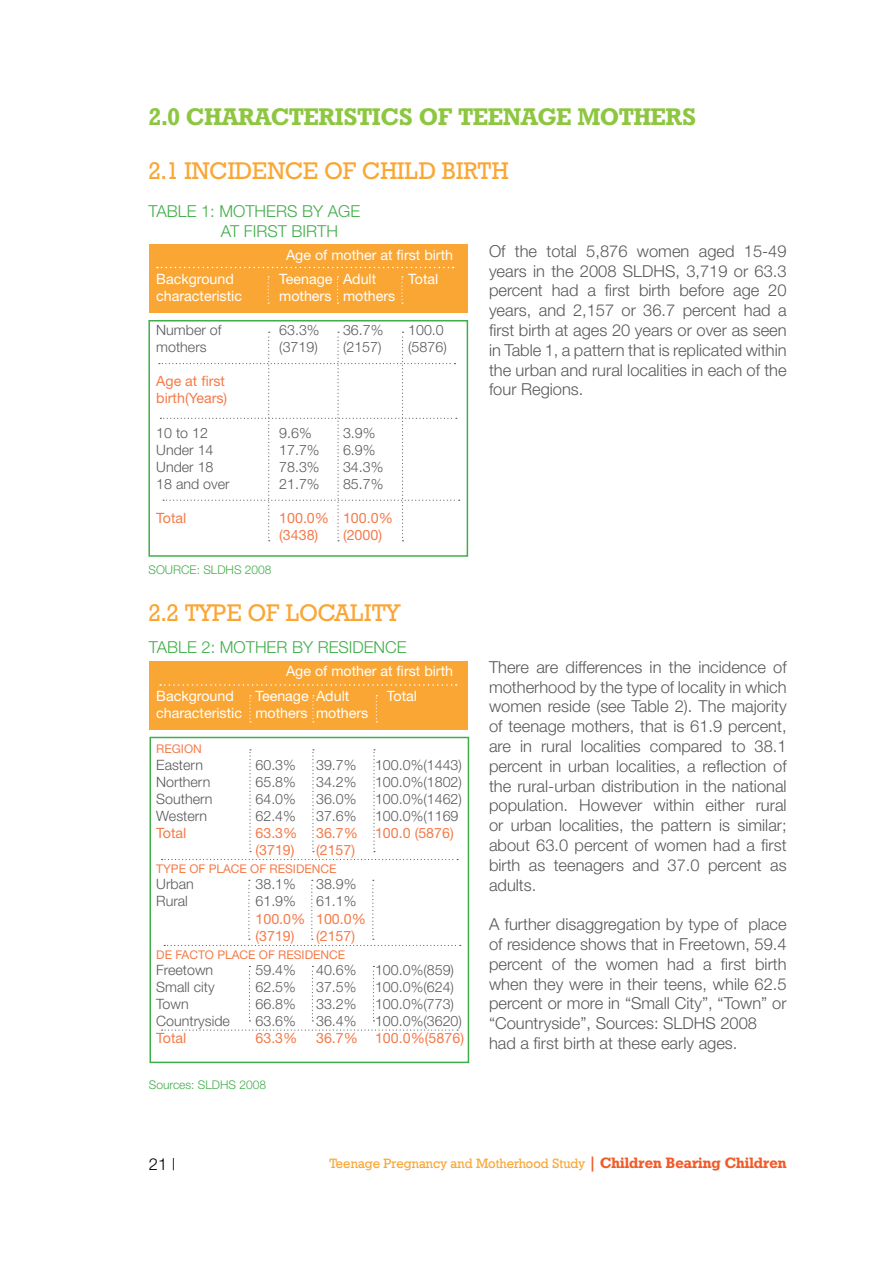
<style>
.page{position:relative;width:893px;height:1263px;background:#fff}
.page>*{position:absolute;margin:0;border:0;box-sizing:border-box;transform-origin:0 0}
.t1{font:24px "Geometric Slab 712 BT Medium A";color:#faa634}
.t2{font:24px "Geometric Slab 712 BT Bold A";color:#8dc63f}
.t3{font:300 16.5px/19.8px "Helvetica Neue";color:#58595b;text-align:justify}
.t4{font:300 16.5px/19.8px "Helvetica Neue";color:#41ad49}
.t5{font:300 16.5px "Helvetica Neue";color:#000}
.t6{font:300 14.25px/17.1px "Helvetica Neue";color:#58595b}
.t7{font:14.25px/17.1px "Helvetica Neue";color:#fff}
.t8{font:14.25px/17.1px "Helvetica Neue";color:#f47c4b}
.t9{font:13.5px "Geometric Slab 712 BT Medium A";color:#faa634}
.t10{font:12px "Helvetica Neue";color:#f47c4b}
.t11{font:300 12px "Helvetica Neue";color:#41ad49}
.s1{font-family:"Geometric Slab 712 BT Bold A";font-size:15px;color:#f15a29}
</style>
<div class="page">
<div style="left:149px;top:661px;width:318px;height:69px;background:#faa634"></div>
<div style="left:149px;top:244px;width:318px;height:69px;background:#faa634"></div>
<svg style="left:157px;top:267px;width:297px;height:1px"></svg>
<svg style="left:159px;top:332px;width:301px;height:209px"></svg>
<div style="left:149px;top:737px;width:320px;height:326px;border:2px solid #41ad49"></div>
<svg style="left:160px;top:684px;width:297px;height:2px"></svg>
<svg style="left:162px;top:859px;width:296px;height:1px"></svg>
<svg style="left:162px;top:1029px;width:296px;height:2px"></svg>
<svg style="left:249px;top:749px;width:2px;height:103px"></svg>
<svg style="left:312px;top:749px;width:2px;height:103px"></svg>
<svg style="left:373px;top:749px;width:2px;height:103px"></svg>
<svg style="left:164px;top:880px;width:297px;height:66px"></svg>
<svg style="left:249px;top:966px;width:1px;height:55px"></svg>
<svg style="left:312px;top:966px;width:1px;height:55px"></svg>
<svg style="left:373px;top:966px;width:1px;height:55px"></svg>
<div style="left:148px;top:320px;width:320px;height:237px;border:2px solid #41ad49"></div>
<svg style="left:268px;top:276px;width:1px;height:28px"></svg>
<svg style="left:337px;top:276px;width:1px;height:28px"></svg>
<svg style="left:401px;top:276px;width:2px;height:28px"></svg>
<svg style="left:249px;top:695px;width:2px;height:27px"></svg>
<svg style="left:312px;top:695px;width:2px;height:27px"></svg>
<svg style="left:376px;top:695px;width:1px;height:27px"></svg>
<h1 class="t2" style="left:149px;top:101px;width:549px">2.0 CHARACTERISTICS OF TEENAGE MOTHERS</h1>
<h1 class="t1" style="left:149px;top:155px;width:361px">2.1 INCIDENCE OF CHILD BIRTH</h1>
<p class="t4" style="left:221px;top:201px;width:141px;text-indent:-72px">TABLE 1: MOTHERS BY AGE<br>AT FIRST BIRTH</p>
<p class="t7" style="left:156px;top:270px;width:87px">Background characteristic</p>
<p class="t6" style="left:156px;top:321px;width:67px">Number of mothers</p>
<p class="t8" style="left:156px;top:373px;width:72px">Age at first birth(Years)</p>
<p class="t6" style="left:156px;top:424px;width:75px">10 to 12<br>Under 14<br>Under 18<br>18 and over</p>
<p class="t8" style="left:156px;top:509px;width:32px">Total</p>
<p class="t7" style="left:279px;top:242px;width:175px;line-height:24.2px;text-indent:7px">Age of mother at first birth<br>Teenage</p>
<p class="t7" style="left:279px;top:287px;width:54px">mothers</p>
<p class="t6" style="left:279px;top:321px;width:42px">63.3% (3719)</p>
<p class="t7" style="left:343px;top:270px;width:54px">Adult mothers</p>
<p class="t6" style="left:343px;top:321px;width:42px">36.7% (2157)</p>
<p class="t7" style="left:408px;top:270px;width:32px">Total</p>
<p class="t6" style="left:408px;top:321px;width:40px">100.0 (5876)</p>
<p class="t6" style="left:279px;top:424px;width:42px">9.6%<br>17.7%<br>78.3%<br>21.7%</p>
<p class="t8" style="left:279px;top:509px;width:51px">100.0% (3438)</p>
<p class="t6" style="left:343px;top:424px;width:42px">3.9%<br>6.9%<br>34.3%<br>85.7%</p>
<p class="t8" style="left:343px;top:509px;width:51px">100.0% (2000)</p>
<p class="t11" style="left:148px;top:562px;width:125px">SOURCE: SLDHS 2008</p>
<h1 class="t1" style="left:149px;top:598px;width:252px">2.2 TYPE OF LOCALITY</h1>
<p class="t4" style="left:149px;top:637px;width:259px">TABLE 2: MOTHER BY RESIDENCE</p>
<p class="t7" style="left:255px;top:658px;width:199px;line-height:25.2px;text-indent:31px">Age of mother at first birth<br>Teenage</p>
<p class="t7" style="left:255px;top:704px;width:54px">mothers</p>
<p class="t7" style="left:156px;top:687px;width:87px">Background characteristic</p>
<p class="t10" style="left:156px;top:741px;width:47px">REGION</p>
<p class="t6" style="left:156px;top:756px;width:58px">Eastern<br>Northern<br>Southern<br>Western</p>
<p class="t8" style="left:156px;top:824px;width:32px">Total</p>
<p class="t7" style="left:316px;top:687px;width:54px">Adult mothers</p>
<p class="t7" style="left:387px;top:687px;width:32px">Total</p>
<p class="t6" style="left:375px;top:756px;width:88px;text-align:justify">100.0%(1443)<br>100.0%(1802)<br>100.0%(1462)<br>100.0%(1169</p>
<p class="t8" style="left:375px;top:824px;width:80px">100.0 (5876)</p>
<p class="t6" style="left:255px;top:756px;width:42px;text-align:justify">60.3% 65.8% 64.0% 62.4%</p>
<p class="t8" style="left:255px;top:824px;width:43px">63.3% (3719)</p>
<p class="t6" style="left:255px;top:875px;width:42px">38.1%<br>61.9%</p>
<p class="t8" style="left:255px;top:910px;width:51px">100.0% (3719)</p>
<p class="t6" style="left:255px;top:961px;width:42px;text-align:justify">59.4% 62.5% 66.8% 63.6%</p>
<p class="t8" style="left:255px;top:1029px;width:43px">63.3%</p>
<p class="t6" style="left:316px;top:756px;width:42px;text-align:justify">39.7% 34.2% 36.0% 37.6%</p>
<p class="t8" style="left:316px;top:824px;width:43px">36.7% (2157)</p>
<p class="t6" style="left:316px;top:875px;width:42px">38.9%<br>61.1%</p>
<p class="t8" style="left:316px;top:910px;width:51px">100.0% (2157)</p>
<p class="t6" style="left:316px;top:961px;width:42px;text-align:justify">40.6% 37.5% 33.2% 36.4%</p>
<p class="t8" style="left:316px;top:1029px;width:43px">36.7%</p>
<p class="t10" style="left:156px;top:861px;width:182px">TYPE OF PLACE OF RESIDENCE</p>
<p class="t6" style="left:156px;top:875px;width:39px">Urban<br>Rural</p>
<p class="t10" style="left:156px;top:947px;width:190px">DE FACTO PLACE OF RESIDENCE</p>
<p class="t6" style="left:375px;top:961px;width:88px">100.0%(859)<br>100.0%(624)<br>100.0%(773)<br>100.0%(3620)</p>
<p class="t8" style="left:375px;top:1029px;width:90px">100.0%(5876)</p>
<p class="t6" style="left:156px;top:961px;width:75px">Freetown<br>Small city<br>Town<br>Countryside</p>
<p class="t8" style="left:156px;top:1029px;width:32px">Total</p>
<p class="t11" style="left:149px;top:1077px;width:119px">Sources: SLDHS 2008</p>
<p class="t3" style="left:489px;top:241px;width:299px">Of the total 5,876 women aged 15-49 years in the 2008 SLDHS, 3,719 or 63.3 percent had a first birth before age 20 years, and 2,157 or 36.7 percent had a first birth at ages 20 years or over as seen in Table 1, a pattern that is replicated within the urban and rural localities in each of the four Regions.</p>
<p class="t3" style="left:489px;top:657px;width:299px">There are differences in the incidence of motherhood by the type of locality in which women reside (see Table 2). The majority of teenage mothers, that is 61.9 percent, are in rural localities compared to 38.1 percent in urban localities, a reflection of the rural-urban distribution in the national population. However within either rural or urban localities, the pattern is similar; about 63.0 percent of women had a first birth as teenagers and 37.0 percent as adults.</p>
<p class="t3" style="left:489px;top:914px;width:299px;text-align:left">A further disaggregation by type of place of residence shows that in Freetown, 59.4 percent of the women had a first birth when they were in their teens, while 62.5 percent or more in “Small City”, “Town” or “Countryside”, Sources: SLDHS 2008 had a first birth at these early ages.</p>
<p class="t5" style="left:149px;top:1154px;width:28px">21 |</p>
<p class="t9" style="left:329px;top:1155px;width:459px">Teenage Pregnancy and Motherhood Study <span class="s1">| Children Bearing Children</span></p>
</div>
